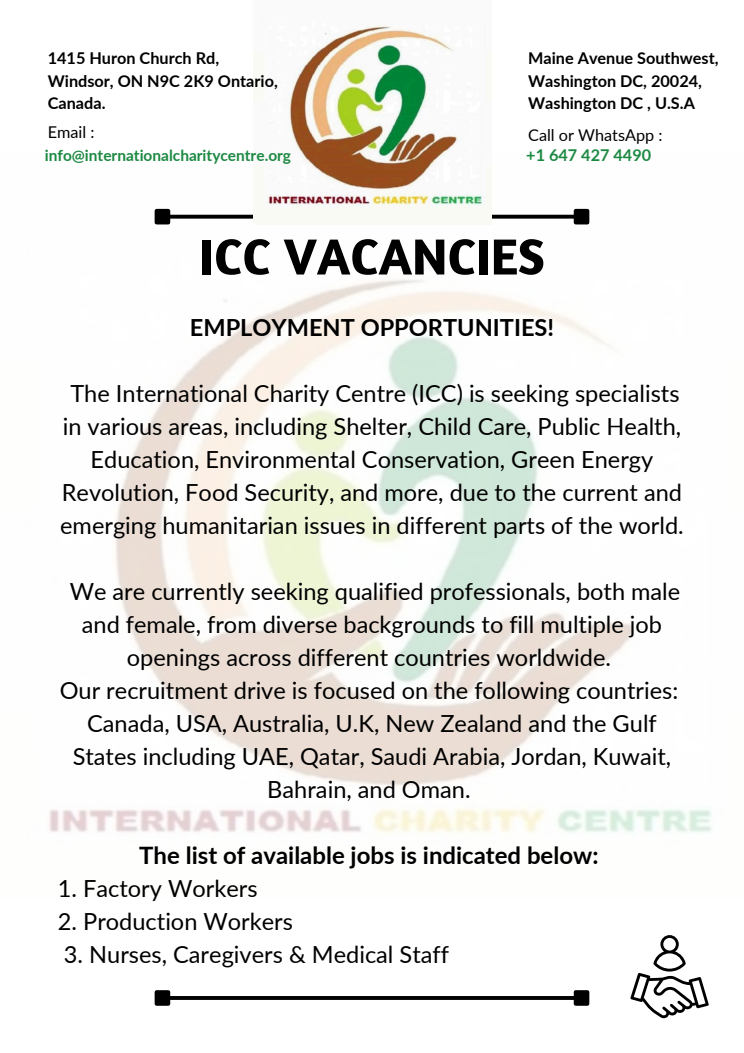
<style>
.page{position:relative;width:744px;height:1053px;background:#fff}
.page>*{position:absolute;margin:0;border:0;box-sizing:border-box;transform-origin:0 0}
.t1{font:700 51.52px "Amaranth";color:#000}
.t2{font:700 23.96px "Lato";color:#000}
.t3{font:23.56px/33px "Lato";color:#000;text-align:center}
.t4{font:700 23.56px "Lato";color:#000}
.t5{font:700 16.24px/22.5px "Lato";color:#000}
.t6{font:16.24px "Lato";color:#000}
.t7{font:700 16.24px "Lato";color:#1c8942}
.t8{font:700 15.44px "Lato";color:#1c8942}
</style>
<div class="page">
<img style="left:49px;top:208px;width:663px;height:625px">
<svg style="left:170px;top:995px;width:404px;height:4px;fill:#020202"></svg>
<div style="left:157px;top:992px;width:11px;height:11px;background:#000"></div>
<div style="left:155px;top:990px;width:15px;height:15px;border:4px solid #000"></div>
<div style="left:576px;top:992px;width:11px;height:11px;background:#000"></div>
<div style="left:574px;top:990px;width:15px;height:15px;border:4px solid #000"></div>
<svg style="left:630px;top:935px;width:79px;height:83px"></svg>
<svg style="left:170px;top:215px;width:404px;height:4px"></svg>
<div style="left:157px;top:211px;width:11px;height:11px;background:#000"></div>
<div style="left:155px;top:209px;width:15px;height:15px;border:4px solid #000"></div>
<div style="left:576px;top:211px;width:11px;height:11px;background:#000"></div>
<div style="left:574px;top:209px;width:15px;height:15px;border:4px solid #000"></div>
<img style="left:254px;top:25px;width:237px;height:200px">
<h4 class="t5" style="left:48px;top:47px;width:232px">1415 Huron Church Rd,<br>Windsor, ON N9C 2K9 Ontario,<br>Canada.</h4>
<h4 class="t5" style="left:528px;top:47px;width:192px">Maine Avenue Southwest,<br>Washington DC, 20024,<br>Washington DC , U.S.A</h4>
<p class="t8" style="left:45px;top:145px;width:248px">info@internationalcharitycentre.org</p>
<p class="t7" style="left:526px;top:145px;width:126px">+1 647 427 4490</p>
<h1 class="t6" style="left:48px;top:122px;width:48px">Email :</h1>
<h2 class="t6" style="left:528px;top:125px;width:136px">Call or WhatsApp :</h2>
<p class="t1" style="left:199px;top:224px;width:347px">ICC VACANCIES</p>
<p class="t4" style="left:190px;top:312px;width:366px">EMPLOYMENT OPPORTUNITIES!</p>
<h4 class="t3" style="left:60px;top:376px;width:625px">The International Charity Centre (ICC) is seeking specialists in various areas, including Shelter, Child Care, Public Health, Education, Environmental Conservation, Green Energy Revolution, Food Security, and more, due to the current and emerging humanitarian issues in different parts of the world.</h4>
<h4 class="t3" style="left:60px;top:574px;width:622px">We are currently seeking qualified professionals, both male and female, from diverse backgrounds to fill multiple job openings across different countries worldwide.<br>Our recruitment drive is focused on the following countries:<br>Canada, USA, Australia, U.K, New Zealand and the Gulf States including UAE, Qatar, Saudi Arabia, Jordan, Kuwait, Bahrain, and Oman.</h4>
<p class="t2" style="left:139px;top:840px;width:461px">The list of available jobs is indicated below:</p>
<p class="t3" style="left:58px;top:871px;width:201px">1. Factory Workers</p>
<p class="t3" style="left:58px;top:904px;width:237px">2. Production Workers</p>
<p class="t3" style="left:64px;top:937px;width:387px">3. Nurses, Caregivers &amp; Medical Staff</p>
</div>
